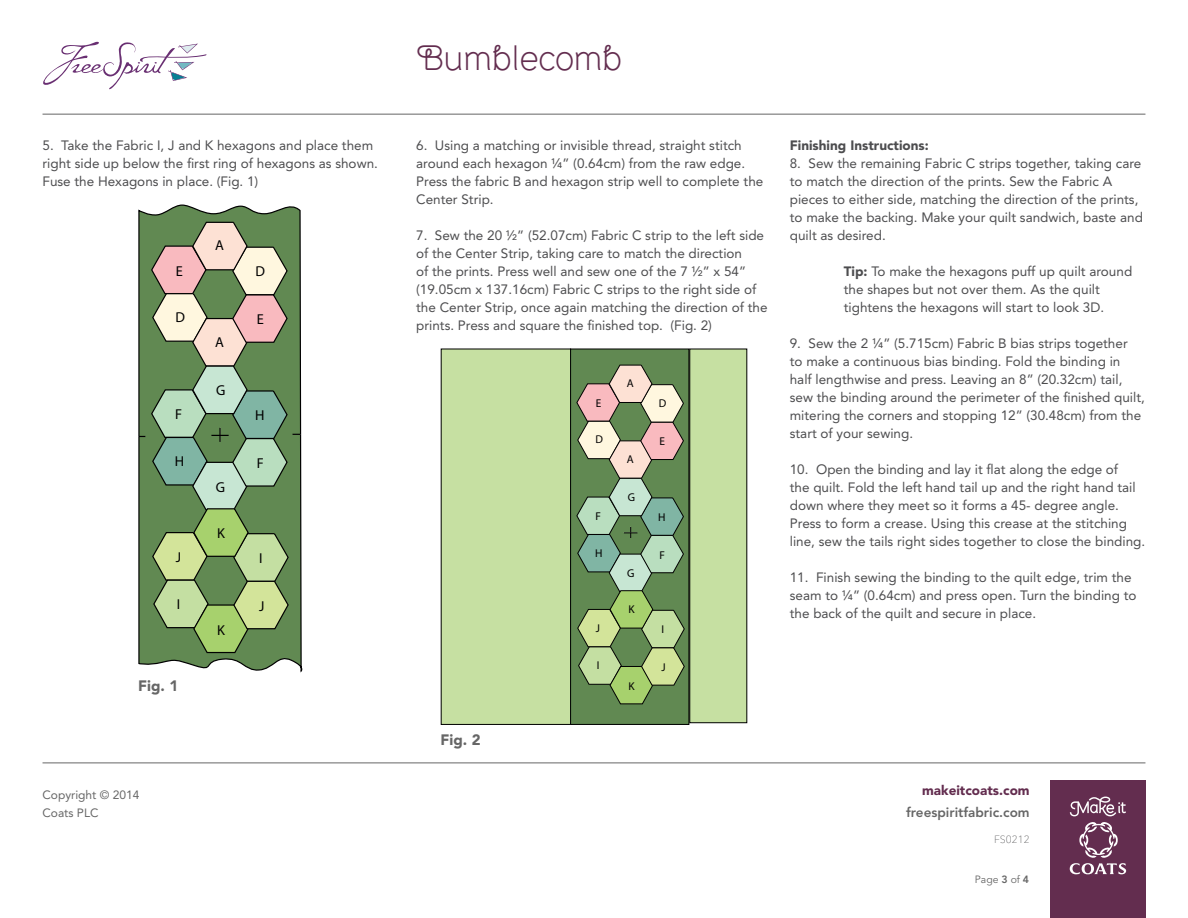
<style>
.page{position:relative;width:1188px;height:918px;background:#fff}
.page>*{position:absolute;margin:0;border:0;box-sizing:border-box;transform-origin:0 0}
.t1{font:300 36px "Brownstone Sans";color:#632d4f}
.t2{font:900 15px "Avenir LT Std";color:#666}
.t3{font:14.4px "Myriad Pro";color:#000}
.t4{font:13.5px/18px "Avenir LT Std";color:#4d4d4f}
.t5{font:900 13.5px "Avenir LT Std";color:#4d4d4f}
.t6{font:800 13.5px "Avenir LT Std";color:#666}
.t7{font:900 13.5px "Avenir LT Std";color:#632d4f}
.t8{font:12px/18px "Avenir LT Std";color:#666}
.t9{font:11.4px "Myriad Pro";color:#000}
.t10{font:10.5px "Avenir LT Std";color:#666}
.t11{font:100 10.5px "Avenir Next LT Pro";color:#4d4d4f}
.s1{font-weight:900}
.s2{font-weight:800}
</style>
<div class="page">
<div style="left:1050px;top:781px;width:95px;height:137px;background:#632d4f"></div>
<svg style="left:1070px;top:797px;width:56px;height:77px"></svg>
<hr style="left:43px;top:763px;width:1102px;height:1px;background:#666">
<hr style="left:43px;top:114px;width:1102px;height:1px;background:#666">
<svg style="left:43px;top:41px;width:164px;height:49px"></svg>
<svg style="left:138px;top:205px;width:164px;height:468px"></svg>
<svg style="left:139px;top:221px;width:161px;height:433px;background:#8fa87c"></svg>
<div style="left:441px;top:349px;width:130px;height:375px;background:#c6e0a2"></div>
<div style="left:690px;top:349px;width:57px;height:374px;background:#c6e0a2"></div>
<div style="left:689px;top:349px;width:58px;height:374px;border:1px solid #000"></div>
<div style="left:571px;top:349px;width:118px;height:375px;background:#618952"></div>
<div style="left:570px;top:349px;width:119px;height:376px;border:1px solid #000"></div>
<svg style="left:576px;top:364px;width:109px;height:341px"></svg>
<p class="t4" style="left:43px;top:137px;width:337px">5. Take the Fabric I, J and K hexagons and place them right side up below the first ring of hexagons as shown.<br>Fuse the Hexagons in place. (Fig. 1)</p>
<p class="t3" style="left:215px;top:237px;width:10px">A</p>
<p class="t3" style="left:256px;top:262px;width:11px">D</p>
<p class="t3" style="left:176px;top:262px;width:9px">E</p>
<p class="t3" style="left:175px;top:308px;width:11px">D</p>
<p class="t3" style="left:257px;top:311px;width:9px">E</p>
<p class="t3" style="left:215px;top:333px;width:10px">A</p>
<p class="t3" style="left:216px;top:381px;width:11px">G</p>
<p class="t3" style="left:175px;top:405px;width:9px">F</p>
<p class="t3" style="left:255px;top:406px;width:11px">H</p>
<p class="t3" style="left:257px;top:454px;width:9px">F</p>
<p class="t3" style="left:175px;top:453px;width:11px">H</p>
<p class="t3" style="left:216px;top:478px;width:11px">G</p>
<p class="t3" style="left:217px;top:524px;width:9px">K</p>
<p class="t3" style="left:176px;top:548px;width:7px">J</p>
<p class="t3" style="left:259px;top:549px;width:5px">I</p>
<p class="t3" style="left:259px;top:597px;width:7px">J</p>
<p class="t3" style="left:177px;top:595px;width:5px">I</p>
<p class="t2" style="left:138px;top:676px;width:42px">Fig. 1</p>
<p class="t8" style="left:43px;top:786px;width:98px">Copyright © 2014<br>Coats PLC</p>
<p class="t3" style="left:217px;top:622px;width:9px">K</p>
<h1 class="t1" style="left:416px;top:36px;width:207px">Bumblecomb</h1>
<p class="t4" style="left:416px;top:137px;width:349px">6. Using a matching or invisible thread, straight stitch around each hexagon ¼” (0.64cm) from the raw edge.<br>Press the fabric B and hexagon strip well to complete the Center Strip.</p>
<p class="t4" style="left:416px;top:227px;width:353px">7. Sew the 20 ½” (52.07cm) Fabric C strip to the left side of the Center Strip, taking care to match the direction<br>of the prints. Press well and sew one of the 7 ½” x 54” (19.05cm x 137.16cm) Fabric C strips to the right side of the Center Strip, once again matching the direction of the prints. Press and square the finished top. (Fig. 2)</p>
<p class="t9" style="left:627px;top:376px;width:8px">A</p>
<p class="t9" style="left:659px;top:396px;width:9px">D</p>
<p class="t9" style="left:596px;top:396px;width:7px">E</p>
<p class="t9" style="left:595px;top:432px;width:9px">D</p>
<p class="t9" style="left:660px;top:435px;width:7px">E</p>
<p class="t9" style="left:627px;top:452px;width:8px">A</p>
<p class="t9" style="left:628px;top:490px;width:9px">G</p>
<p class="t9" style="left:595px;top:509px;width:7px">F</p>
<p class="t9" style="left:658px;top:510px;width:9px">H</p>
<p class="t9" style="left:660px;top:548px;width:7px">F</p>
<p class="t9" style="left:595px;top:546px;width:9px">H</p>
<p class="t9" style="left:627px;top:567px;width:9px">G</p>
<p class="t9" style="left:629px;top:603px;width:8px">K</p>
<p class="t9" style="left:596px;top:621px;width:6px">J</p>
<p class="t9" style="left:662px;top:623px;width:4px">I</p>
<p class="t9" style="left:662px;top:660px;width:6px">J</p>
<p class="t9" style="left:597px;top:659px;width:4px">I</p>
<p class="t2" style="left:441px;top:730px;width:42px">Fig. 2</p>
<p class="t9" style="left:629px;top:680px;width:8px">K</p>
<p class="t5" style="left:790px;top:138px;width:141px">Finishing Instructions:</p>
<p class="t4" style="left:790px;top:155px;width:355px">8. Sew the remaining Fabric C strips together, taking care to match the direction of the prints. Sew the Fabric A pieces to either side, matching the direction of the prints, to make the backing. Make your quilt sandwich, baste and quilt as desired.</p>
<p class="t4" style="left:844px;top:263px;width:290px"><span class="s1">Tip:</span> To make the hexagons puff up quilt around the shapes but not over them. As the quilt tightens the hexagons will start to look 3D.</p>
<p class="t4" style="left:790px;top:335px;width:357px">9. Sew the 2 ¼” (5.715cm) Fabric B bias strips together<br>to make a continuous bias binding. Fold the binding in half lengthwise and press. Leaving an 8” (20.32cm) tail, sew the binding around the perimeter of the finished quilt, mitering the corners and stopping 12” (30.48cm) from the start of your sewing.</p>
<p class="t4" style="left:790px;top:461px;width:357px">10. Open the binding and lay it flat along the edge of<br>the quilt. Fold the left hand tail up and the right hand tail down where they meet so it forms a 45- degree angle.<br>Press to form a crease. Using this crease at the stitching line, sew the tails right sides together to close the binding.</p>
<p class="t4" style="left:790px;top:569px;width:348px">11. Finish sewing the binding to the quilt edge, trim the seam to ¼” (0.64cm) and press open. Turn the binding to the back of the quilt and secure in place.</p>
<p class="t7" style="left:922px;top:782px;width:109px">makeitcoats.com</p>
<p class="t11" style="left:994px;top:833px;width:37px">FS0212</p>
<p class="t6" style="left:906px;top:804px;width:125px">freespiritfabric.com</p>
<p class="t10" style="left:975px;top:874px;width:56px">Page <span class="s2">3</span> of <span class="s2">4</span></p>
</div>
